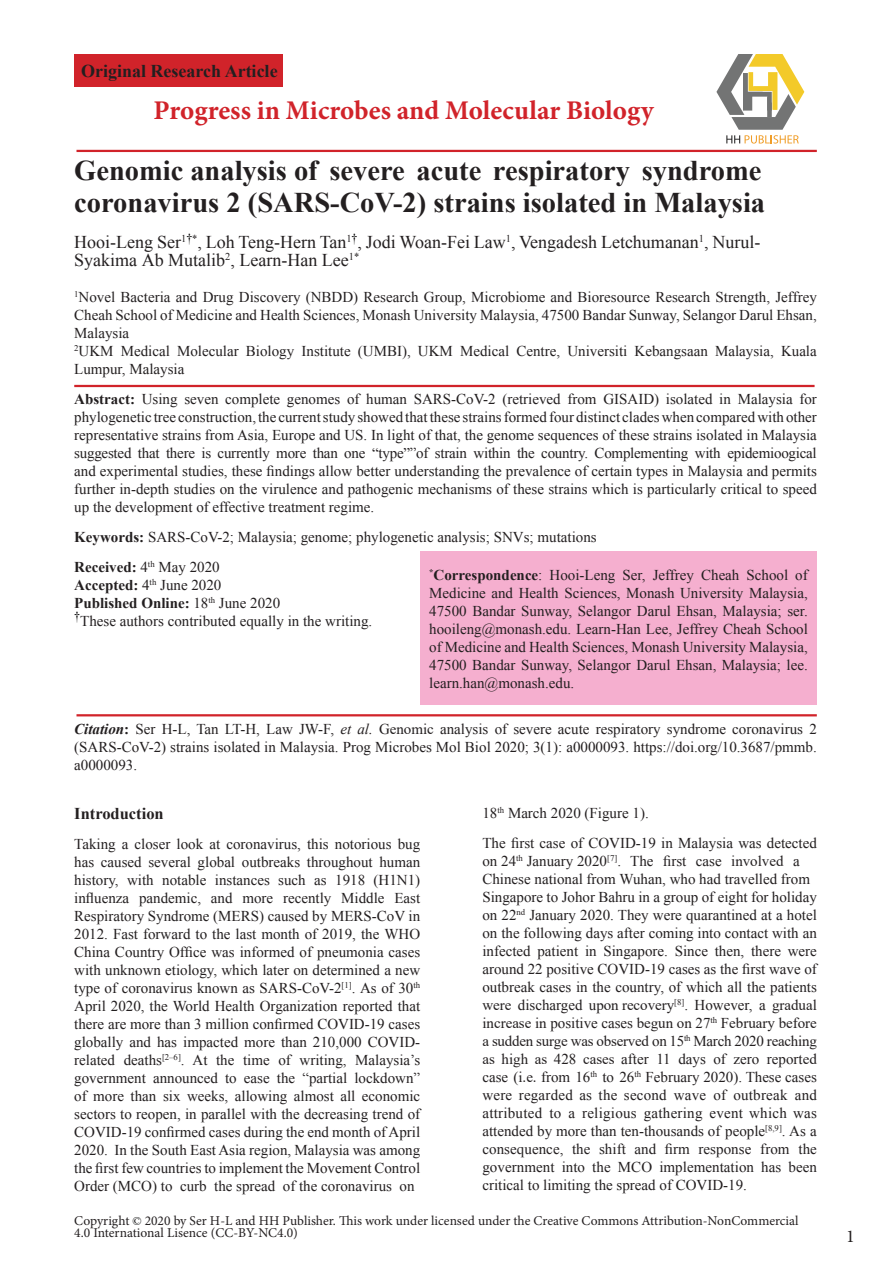
<style>
.page{position:relative;width:893px;height:1263px;background:#fff}
.page>*{position:absolute;margin:0;border:0;box-sizing:border-box;transform-origin:0 0}
.t1{font:700 28.5px/32.7px "Times New Roman";color:#231f20}
.t2{font:700 27px "Minion Pro";color:#d1232a}
.t3{font:18px/18px "Times New Roman";color:#231f20}
.t4{font:700 18px "Times New Roman";color:#231f20}
.t5{font:18px "Minion Pro";color:#231f20}
.t6{font:700 16.5px "Times New Roman";color:#231f20}
.t7{font:15px/18px "Times New Roman";color:#231f20}
.t8{font:13.5px/12px "Minion Pro";color:#231f20}
.s1{font-style:inherit}
.s2{font-weight:700}
.s3{font-weight:700;font-style:italic}
.s4{font-style:italic}
.s5{font-family:"Times New Roman";font-size:12px;color:#000}
</style>
<div class="page">
<svg style="left:716px;top:54px;width:88px;height:90px"></svg>
<div style="left:74px;top:55px;width:209px;height:32px;background:#d1232a"></div>
<hr style="left:76px;top:150px;width:741px;height:2px;background:#d1232a">
<hr style="left:74px;top:385px;width:740px;height:2px;background:#d1232a">
<hr style="left:76px;top:714px;width:741px;height:2px;background:#d1232a">
<div style="left:420px;top:551px;width:397px;height:153px;background:#f5afcf"></div>
<p class="t4" style="left:81px;top:58px;width:198px">Original Research Article</p>
<h2 class="t2" style="left:154px;top:91px;width:502px">Progress in Microbes and Molecular Biology</h2>
<h1 class="t1" style="left:74px;top:153px;width:692px"><span class="s1">Genomic analysis</span> o<span class="s1">f</span> severe acute respiratory syndrome coronavirus 2 (SARS-CoV-2) strains isolated in Malaysia</h1>
<p class="t3" style="left:74px;top:233px;width:688px">Hooi-Leng Ser<sup>1</sup><sup>†</sup><sup>*</sup>, Loh Teng-Hern Tan<sup>1</sup><sup>†</sup>, Jodi Woan-Fei Law<sup>1</sup>, Vengadesh Letchumanan<sup>1</sup>, Nurul-<br>Syakima Ab Mutalib<sup>2</sup>, Learn-Han Lee<sup>1*</sup></p>
<p class="t7" style="left:74px;top:288px;width:744px"><sup>1</sup>Novel Bacteria and Drug Discovery (NBDD) Research Group, Microbiome and Bioresource Research Strength, Jeffrey Cheah School of Medicine and Health Sciences, Monash University Malaysia, 47500 Bandar Sunway, Selangor Darul Ehsan, Malaysia<br><sup>2</sup>UKM Medical Molecular Biology Institute (UMBI), UKM Medical Centre, Universiti Kebangsaan Malaysia, Kuala Lumpur, Malaysia</p>
<p class="t7" style="left:74px;top:390px;width:744px;text-align:justify"><span class="s2">Abstract:</span> Using seven complete genomes of human SARS-CoV-2 (retrieved from GISAID) isolated in Malaysia for phylogenetic tree construction, the current study showed that these strains formed four distinct clades when compared with other representative strains from Asia, Europe and US. In light of that, the genome sequences of these strains isolated in Malaysia suggested that there is currently more than one <span class="s1">“</span>type<span class="s1">”</span>”of strain within the country. Complementing with epidemioogical and experimental studies, these findings allow better understanding the prevalence of certain types in Malaysia and permits further in-depth studies on the virulence and pathogenic mechanisms of these strains which is particularly critical to speed up the development of effective treatment regime.</p>
<p class="t7" style="left:74px;top:522px;width:524px;line-height:30px"><span class="s2">Keywords:</span> SARS-CoV-2; Malaysia; genome; phylogenetic analysis; SNVs; mutations<br><span class="s2">Received:</span> 4<sup>th</sup> May 2020</p>
<p class="t7" style="left:74px;top:576px;width:300px"><span class="s2">Accepted:</span> <span class="s1">4</span><sup>th</sup> June 2020<br><span class="s2">Published Online:</span> <span class="s1">18</span><sup>th</sup> June 2020<br><sup>†</sup>These authors contributed equally in the writing.</p>
<p class="t7" style="left:429px;top:565px;width:380px;text-align:justify"><sup>*</sup><span class="s2">Correspondence</span>: Hooi-Leng Ser, Jeffrey Cheah School of Medicine and Health Sciences, Monash University Malaysia, 47500 Bandar Sunway, Selangor Darul Ehsan, Malaysia; ser. hooileng@monash.edu. Learn-Han Lee, Jeffrey Cheah School of Medicine and Health Sciences, Monash University Malaysia, 47500 Bandar Sunway, Selangor Darul Ehsan, Malaysia; lee. learn.han@monash.edu.</p>
<p class="t7" style="left:74px;top:720px;width:744px;text-align:justify"><span class="s3">Citation</span><span class="s2">:</span> Ser H-L, Tan LT-H, Law JW-F, <span class="s4">et al.</span> G<span class="s1">enomic</span> analysis of severe acute respiratory syndrome coronavirus 2 (SARS-CoV-2) strains isolated in Malaysia. Prog Microbes Mol Biol 2020; 3(1): a0000093. https://doi.org/10.3687/pmmb. a0000093.</p>
<p class="t6" style="left:74px;top:802px;width:91px">Introduction</p>
<p class="t7" style="left:74px;top:835px;width:347px;text-align:justify">Taking a closer look at coronavirus, this notorious bug has caused several global outbreaks throughout human history, with notable instances such as 1918 (H1N1) influenza pandemic, and more recently Middle East Respiratory Syndrome (MERS) caused by MERS-CoV in 2012. Fast forward to the last month of 2019, the WHO China Country Office was informed of pneumonia cases with unknown etiology, which later on determined a new type of coronavirus known as SARS-CoV-2<sup>[1]</sup>. As of 30<sup>th </sup>April 2020, the World Health Organization reported that there are more than 3 million confirmed COVID-19 cases globally and has impacted more than 210,000 COVID&shy;related deaths<sup>[2</sup><sup>–</sup><sup>6]</sup>. At the time of writing, Malaysia’s government announced to ease the “partial lockdown” of more than six weeks, allowing almost all economic sectors to reopen, in parallel with the decreasing trend of COVID-19 confirmed cases during the end month of April 2020. In the South East Asia region, Malaysia was among the first few countries to implement the Movement Control Order (MCO) to curb the spread of the coronavirus on</p>
<p class="t7" style="left:482px;top:798px;width:336px;line-height:30px">18<sup>th</sup> March 2020 (Figure 1).<br>The first case of COVID-19 in Malaysia was detected</p>
<p class="t7" style="left:482px;top:852px;width:336px">on 24<sup>th</sup> January 2020<sup>[7]</sup>. The first case i<span class="s1">nvolved</span> a Chinese national from Wuhan, who had travelled from Singapore to Johor Bahru in a group of eight for holiday on 22<sup>nd</sup> January 2020. They were quarantined at a hotel on the following days after coming into contact with an infected patient in Singapore. Since then, there were around 22 positive COVID-19 cases as the first wave of outbreak cases in the country, of which all the patients <span class="s1">were</span> discharged u<span class="s1">pon recovery</span><sup>[8]</sup>. However, a <span class="s1">gradual increase in</span> positive cases <span class="s1">begun on 27</span><sup>th</sup> <span class="s1">February before a sudden surge was observed</span> on 15<sup>th</sup> March 2020 <span class="s1">reaching as high as</span> 428 <span class="s1">cases</span> after 11 days of zero report<span class="s1">ed </span>case <span class="s1">(i.e.</span> from 16<sup>th</sup> to 26<sup>th</sup> February 2020<span class="s1">)</span>. These cases were regarded as the second wave of outbreak and attributed to a religious gathering event which was attended by more than ten-thousands of people<sup>[8,9]</sup>. As a consequence, the shift and firm response from the government into the MCO implementation has been critical to limiting the spread of COVID-19.</p>
<p class="t8" style="left:74px;top:1214px;width:726px">Copyright <span class="s5">©</span> 2020 by Ser H-L and HH Publisher. This work under licensed under the Creative Commons Attribution-NonCommercial<br>4.0 International Lisence (CC-BY-NC4.0)</p>
<p class="t5" style="left:846px;top:1224px;width:10px">1</p>
</div>
